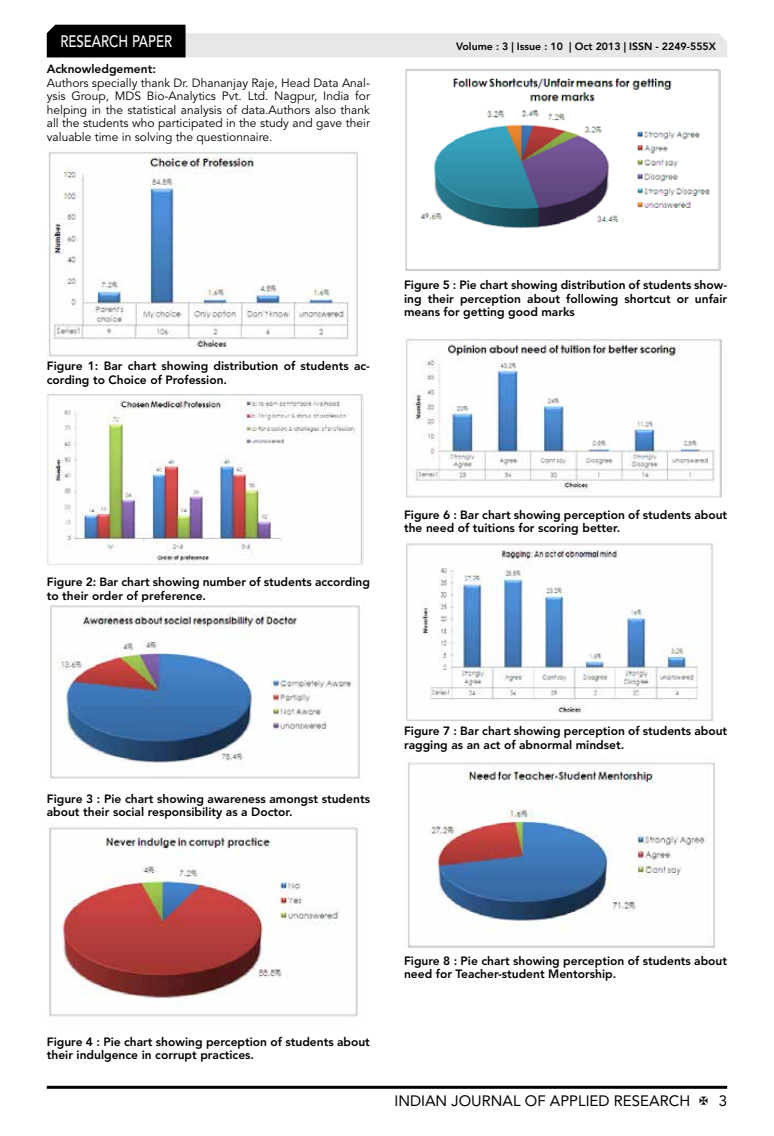
<style>
.page{position:relative;width:774px;height:1136px;background:#fff}
.page>*{position:absolute;margin:0;border:0;box-sizing:border-box;transform-origin:0 0}
.t1{font:500 16.5px "Avenir LT Std";color:#fff;scale:.8 1}
.t2{font:15px "Avenir LT Std";color:#000}
.t3{font:800 12px/13.5px "Avenir LT Std";color:#000}
.t4{font:12px/13.5px "Avenir LT Std";color:#000;text-align:justify}
.t5{font:800 10.5px "Avenir LT Std";color:#000}
</style>
<div class="page">
<hr style="left:47px;top:1085px;width:680px;height:3px;background:#000">
<svg style="left:47px;top:25px;width:680px;height:32px"></svg>
<img style="left:47px;top:149px;width:311px;height:208px">
<img style="left:47px;top:394px;width:316px;height:171px">
<img style="left:50px;top:604px;width:314px;height:175px">
<img style="left:49px;top:827px;width:309px;height:190px">
<img style="left:405px;top:69px;width:315px;height:202px">
<img style="left:404px;top:337px;width:318px;height:161px">
<img style="left:406px;top:540px;width:308px;height:181px">
<img style="left:408px;top:762px;width:307px;height:186px">
<h1 class="t1" style="left:60px;top:32px;width:139px">RESEARCH PAPER</h1>
<p class="t3" style="left:47px;top:62px;width:111px">Acknowledgement:</p>
<p class="t4" style="left:47px;top:76px;width:325px">Authors specially thank Dr. Dhananjay Raje, Head Data Anal&shy;ysis Group, MDS Bio-Analytics Pvt. Ltd. Nagpur, India for helping in the statistical analysis of data.Authors also thank all the students who participated in the study and gave their valuable time in solving the questionnaire.</p>
<p class="t5" style="left:456px;top:41px;width:261px">Volume : 3 | Issue : 10 | Oct 2013 | ISSN - 2249-555X</p>
<p class="t3" style="left:47px;top:359px;width:325px">Figure 1: Bar chart showing distribution of students ac&shy;cording to Choice of Profession.</p>
<p class="t3" style="left:404px;top:278px;width:325px;text-align:justify">Figure 5 : Pie chart showing distribution of students show&shy;ing their perception about following shortcut or unfair means for getting good marks</p>
<p class="t3" style="left:47px;top:575px;width:325px">Figure 2: Bar chart showing number of students according to their order of preference.</p>
<p class="t3" style="left:404px;top:508px;width:325px">Figure 6 : Bar chart showing perception of students about the need of tuitions for scoring better.</p>
<p class="t3" style="left:47px;top:791px;width:325px">Figure 3 : Pie chart showing awareness amongst students about their social responsibility as a Doctor.</p>
<p class="t3" style="left:404px;top:724px;width:325px">Figure 7 : Bar chart showing perception of students about ragging as an act of abnormal mindset.</p>
<p class="t3" style="left:47px;top:1034px;width:325px">Figure 4 : Pie chart showing perception of students about their indulgence in corrupt practices.</p>
<p class="t3" style="left:404px;top:953px;width:325px">Figure 8 : Pie chart showing perception of students about need for Teacher-student Mentorship.</p>
<p class="t2" style="left:394px;top:1091px;width:297px">INDIAN JOURNAL OF APPLIED RESEARCH</p>
<p class="t2" style="left:719px;top:1091px;width:10px">3</p>
</div>
